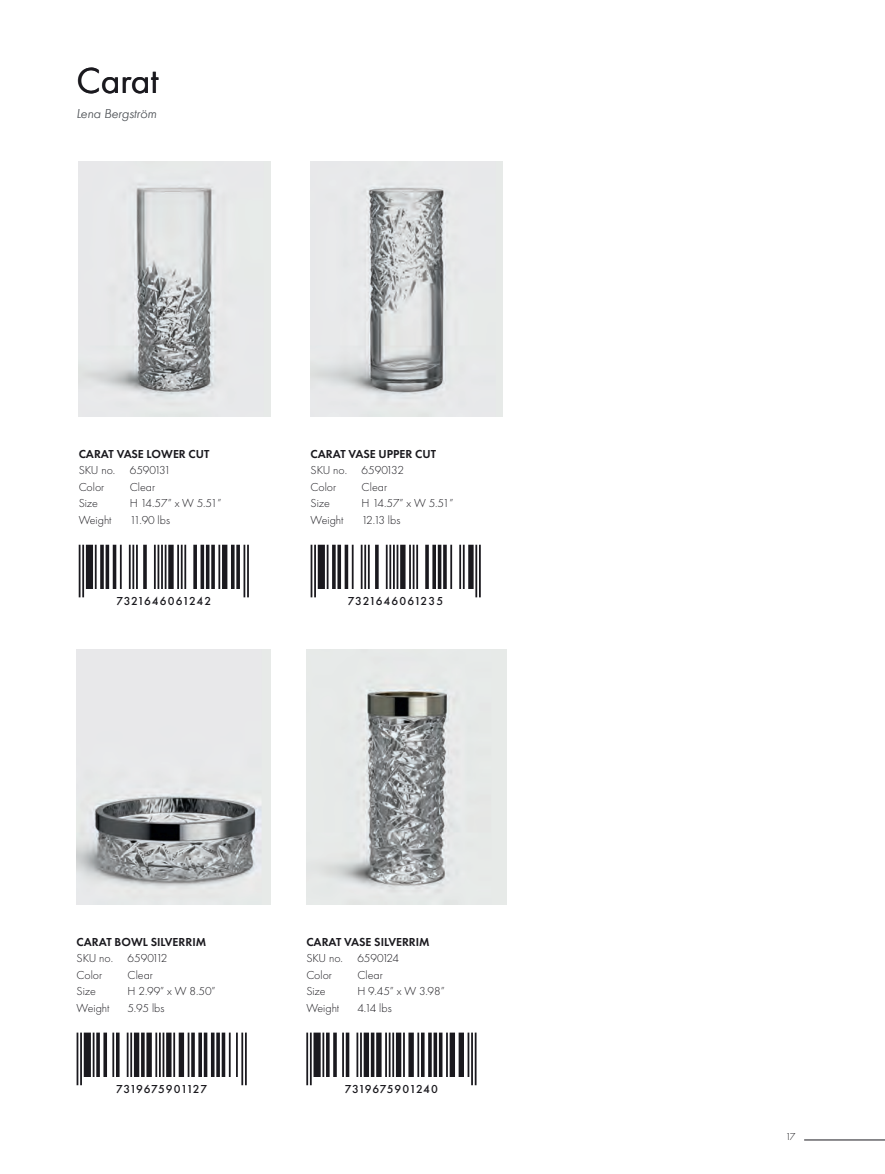
<style>
.page{position:relative;width:885px;height:1174px;background:#fff}
.page>*{position:absolute;margin:0;border:0;box-sizing:border-box;transform-origin:0 0}
.t1{font:37.5px "Futura PT";color:#1a191e}
.t2{font:italic 300 13.5px "Futura PT";color:#686b6f}
.t3{font:300 12px/16.5px "Futura PT";color:#1a191e}
.t4{font:600 12px "Futura PT";color:#1a191e}
.t5{font:500 12px "Futura PT";letter-spacing:.045em;color:#1a191e}
.t6{font:300 10.5px "Futura PT";color:#1a191e}
</style>
<div class="page">
<hr style="left:804px;top:1139px;width:80px;height:1px;background:#1a191e">
<img style="left:310px;top:162px;width:192px;height:255px">
<svg style="left:310px;top:545px;width:170px;height:52px"></svg>
<div style="left:317px;top:589px;width:157px;height:22px;background:#fff"></div>
<img style="left:77px;top:649px;width:193px;height:255px">
<svg style="left:77px;top:1032px;width:170px;height:53px"></svg>
<div style="left:83px;top:1077px;width:157px;height:21px;background:#fff"></div>
<img style="left:306px;top:649px;width:200px;height:255px">
<svg style="left:306px;top:1032px;width:170px;height:53px"></svg>
<div style="left:313px;top:1077px;width:157px;height:21px;background:#fff"></div>
<img style="left:79px;top:162px;width:191px;height:255px">
<svg style="left:79px;top:545px;width:170px;height:52px"></svg>
<div style="left:85px;top:589px;width:157px;height:22px;background:#fff"></div>
<h1 class="t1" style="left:77px;top:59px;width:84px">Carat</h1>
<p class="t2" style="left:77px;top:106px;width:81px">Lena Bergström</p>
<p class="t4" style="left:79px;top:446px;width:132px">CARAT VASE LOWER CUT</p>
<p class="t3" style="left:79px;top:462px;width:93px">SKU no. 6590131<br>Color</p>
<p class="t3" style="left:130px;top:479px;width:27px">Clear</p>
<p class="t4" style="left:310px;top:446px;width:127px">CARAT VASE UPPER CUT</p>
<p class="t3" style="left:310px;top:462px;width:95px">SKU no. 6590132<br>Color</p>
<p class="t3" style="left:361px;top:479px;width:27px">Clear</p>
<p class="t3" style="left:79px;top:495px;width:21px">Size</p>
<p class="t3" style="left:130px;top:495px;width:93px">H 14.57” x W 5.51”</p>
<p class="t3" style="left:79px;top:512px;width:34px">Weight</p>
<p class="t3" style="left:130px;top:512px;width:42px">11.90 lbs</p>
<p class="t3" style="left:310px;top:495px;width:21px">Size</p>
<p class="t3" style="left:361px;top:495px;width:93px">H 14.57” x W 5.51”</p>
<p class="t3" style="left:310px;top:512px;width:34px">Weight</p>
<p class="t3" style="left:361px;top:512px;width:40px">12.13 lbs</p>
<p class="t5" style="left:116px;top:593px;width:96px">7321646061242</p>
<p class="t5" style="left:348px;top:593px;width:97px">7321646061235</p>
<p class="t4" style="left:77px;top:934px;width:131px">CARAT BOWL SILVERRIM</p>
<p class="t3" style="left:77px;top:950px;width:92px">SKU no. 6590112<br>Color</p>
<p class="t3" style="left:128px;top:966px;width:27px">Clear</p>
<p class="t4" style="left:306px;top:934px;width:125px">CARAT VASE SILVERRIM</p>
<p class="t3" style="left:306px;top:950px;width:94px">SKU no. 6590124<br>Color</p>
<p class="t3" style="left:357px;top:966px;width:27px">Clear</p>
<p class="t3" style="left:77px;top:983px;width:21px">Size</p>
<p class="t3" style="left:128px;top:983px;width:90px">H 2.99” x W 8.50”</p>
<p class="t3" style="left:77px;top:999px;width:34px">Weight</p>
<p class="t3" style="left:128px;top:999px;width:38px">5.95 lbs</p>
<p class="t3" style="left:306px;top:983px;width:21px">Size</p>
<p class="t3" style="left:357px;top:983px;width:89px">H 9.45” x W 3.98”</p>
<p class="t3" style="left:306px;top:999px;width:34px">Weight</p>
<p class="t3" style="left:357px;top:999px;width:36px">4.14 lbs</p>
<p class="t5" style="left:116px;top:1081px;width:93px">7319675901127</p>
<p class="t5" style="left:345px;top:1081px;width:95px">7319675901240</p>
<p class="t6" style="left:785px;top:1130px;width:12px">17</p>
</div>
